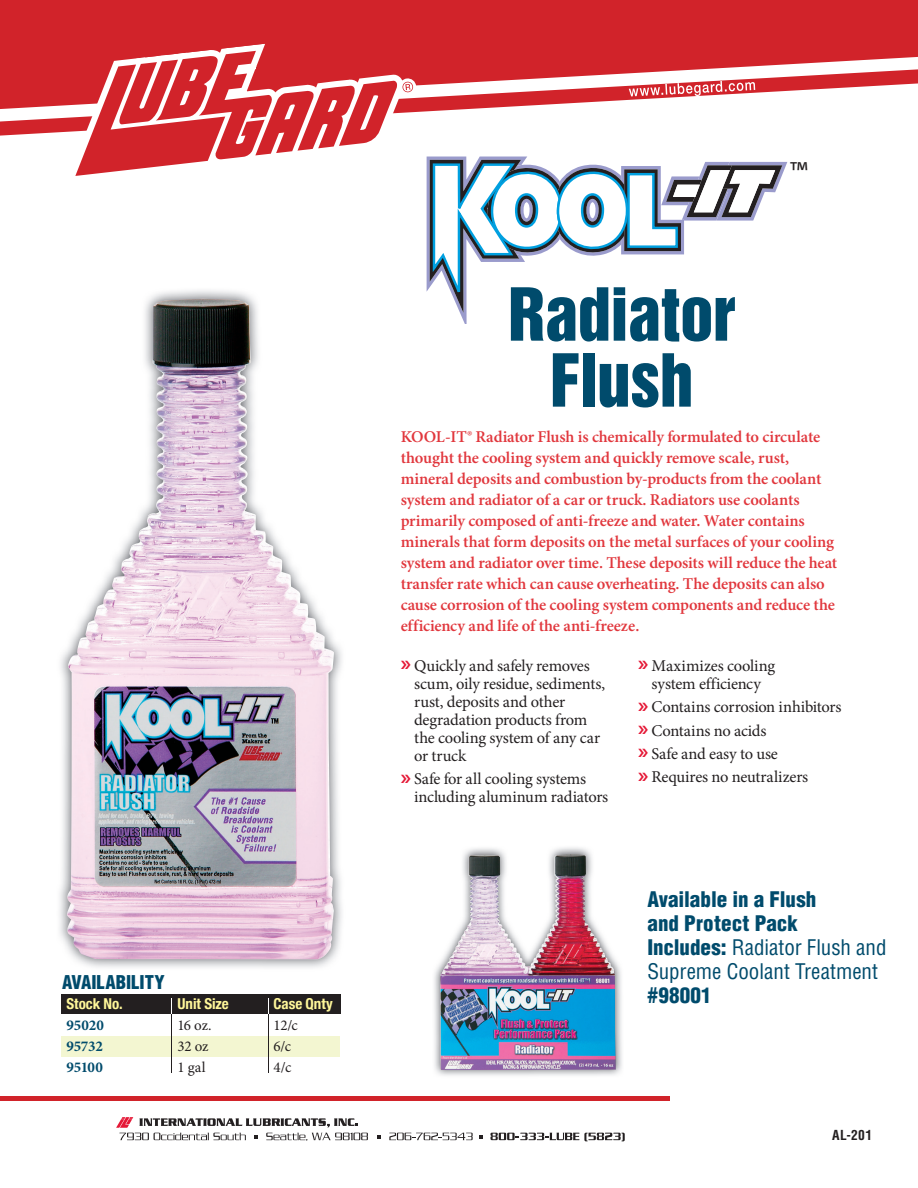
<style>
.page{position:relative;width:918px;height:1188px;background:#d1232a}
.page>*{position:absolute;margin:0;border:0;box-sizing:border-box;transform-origin:0 0}
.t1{font:66.9px/66px "Helvetica Inserat LT Std";letter-spacing:-.005em;color:#004b6c;text-align:center}
.t2{font:29.4px "Myriad Pro";color:#231f20}
.t3{font:900 condensed 21px/24px "Helvetica LT Std";letter-spacing:.005em;color:#004b6c}
.t4{font:900 condensed 18.6px "Helvetica LT Std";color:#004b6c}
.t5{font:600 16.5px/21px "Minion Pro";letter-spacing:-.01em;color:#e1373d}
.t6{font:16.5px/18px "Minion Pro";letter-spacing:-.01em;color:#231f20}
.t7{font:700 condensed 15px "Helvetica Neue";color:#fff79a}
.t8{font:15px "Minion Pro";letter-spacing:-.01em;color:#231f20}
.t9{font:700 15px "Minion Pro";letter-spacing:-.005em;color:#004b6c}
.t10{font:700 condensed 13.5px "Helvetica LT Std";color:#231f20}
.s1{font-weight:400}
</style>
<div class="page">
<div style="left:0;top:57px;width:918px;height:1131px;background:#fff"></div>
<svg style="left:0;top:62px;width:918px;height:85px;fill:#fff"></svg>
<svg style="left:66px;top:44px;width:351px;height:139px"></svg>
<svg style="left:377px;top:1135px;width:3px;height:4px"></svg>
<svg style="left:389px;top:1133px;width:84px;height:7px"></svg>
<svg style="left:480px;top:1135px;width:3px;height:4px"></svg>
<svg style="left:490px;top:1133px;width:135px;height:8px"></svg>
<svg style="left:116px;top:1117px;width:252px;height:24px;background:#c9c4c5"></svg>
<hr style="left:0;top:1097px;width:670px;height:4px;background:#d1232a">
<svg style="left:629px;top:81px;width:126px;height:15px"></svg>
<img style="left:56px;top:287px;width:289px;height:684px">
<img style="left:66px;top:301px;width:268px;height:659px">
<svg style="left:427px;top:157px;width:381px;height:167px;background:#d6dee5"></svg>
<img style="left:432px;top:846px;width:192px;height:232px">
<img style="left:497px;top:856px;width:62px;height:110px">
<div style="left:62px;top:1036px;width:278px;height:20px;background:#f3f6d1"></div>
<div style="left:61px;top:994px;width:280px;height:20px;background:#231f20"></div>
<hr style="left:171px;top:1013px;width:1px;height:59px;background:#231f20">
<hr style="left:268px;top:1013px;width:1px;height:59px;background:#231f20">
<svg style="left:171px;top:998px;width:1px;height:16px"></svg>
<svg style="left:268px;top:998px;width:1px;height:16px"></svg>
<svg style="left:401px;top:661px;width:9px;height:8px"></svg>
<svg style="left:401px;top:774px;width:9px;height:9px"></svg>
<svg style="left:638px;top:661px;width:10px;height:8px"></svg>
<svg style="left:638px;top:702px;width:10px;height:9px"></svg>
<svg style="left:638px;top:726px;width:10px;height:8px"></svg>
<svg style="left:638px;top:749px;width:10px;height:8px"></svg>
<svg style="left:638px;top:772px;width:10px;height:9px"></svg>
<p class="t4" style="left:62px;top:971px;width:104px">AVAILABILITY</p>
<p class="t7" style="left:66px;top:991px;width:58px">Stock No.</p>
<p class="t7" style="left:178px;top:991px;width:53px">Unit Size</p>
<p class="t7" style="left:274px;top:991px;width:61px">Case Qnty</p>
<p class="t9" style="left:66px;top:1014px;width:39px">95020</p>
<p class="t8" style="left:178px;top:1015px;width:36px">16 oz.</p>
<p class="t8" style="left:274px;top:1015px;width:26px">12/c</p>
<p class="t9" style="left:66px;top:1035px;width:38px">95732</p>
<p class="t8" style="left:178px;top:1036px;width:32px">32 oz</p>
<p class="t8" style="left:274px;top:1036px;width:19px">6/c</p>
<p class="t9" style="left:66px;top:1056px;width:38px">95100</p>
<p class="t8" style="left:178px;top:1057px;width:29px">1 gal</p>
<p class="t8" style="left:274px;top:1057px;width:19px">4/c</p>
<h1 class="t1" style="left:508px;top:283px;width:229px">Radiator<br>Flush</h1>
<h2 class="t2" style="left:789px;top:156px;width:20px">™</h2>
<p class="t5" style="left:401px;top:427px;width:438px">KOOL-IT® Radiator Flush is chemically formulated to circulate thought the cooling system and quickly remove scale, rust, mineral deposits and combustion by-products from the coolant system and radiator of a car or truck. Radiators use coolants primarily composed of anti-freeze and water. Water contains minerals that form deposits on the metal surfaces of your cooling system and radiator over time. These deposits will reduce the heat transfer rate which can cause overheating. The deposits can also cause corrosion of the cooling system components and reduce the efficiency and life of the anti-freeze.</p>
<p class="t6" style="left:414px;top:657px;width:192px">Quickly and safely removes scum, oily residue, sediments, rust, deposits and other degradation products from the cooling system of any car or truck</p>
<p class="t6" style="left:414px;top:770px;width:196px">Safe for all cooling systems including aluminum radiators</p>
<p class="t6" style="left:652px;top:657px;width:125px">Maximizes cooling system efficiency</p>
<p class="t6" style="left:652px;top:695px;width:191px;line-height:23.4px">Contains corrosion inhibitors<br>Contains no acids<br>Safe and easy to use<br>Requires no neutralizers</p>
<p class="t3" style="left:647px;top:887px;width:241px">Available in a Flush<br>and Protect Pack<br>Includes: <span class="s1">Radiator Flush and<br>Supreme Coolant Treatment</span></p>
<p class="t3" style="left:647px;top:983px;width:66px">#98001</p>
<p class="t10" style="left:832px;top:1127px;width:42px">AL-201</p>
</div>
